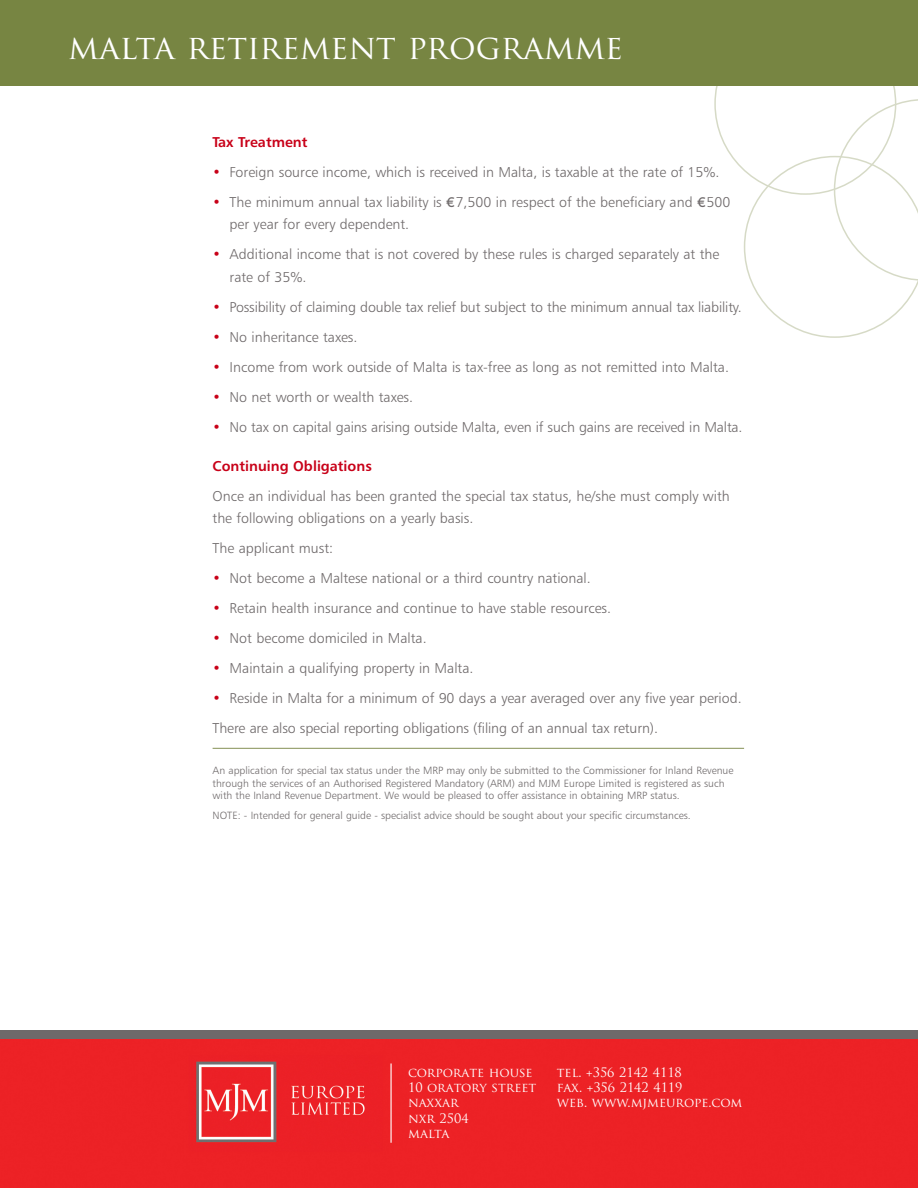
<style>
.page{position:relative;width:918px;height:1188px;background:#fff}
.page>*{position:absolute;margin:0;border:0;box-sizing:border-box;transform-origin:0 0}
.t1{font:33px "Trajan Pro";color:#fff}
.t2{font:14.25px/22.5px "Humanist 777 BT Light B";color:#6e696a}
.t3{font:14.25px "Humanist 777 BT Bold B";color:#c80018}
.t4{font:12.75px/15.3px "Trajan Pro";color:#fff}
.t5{font:10.5px/12.6px "Humanist 777 BT Light B";color:#6e696a}
.s1{color:#c80018}
.s2{font-family:"Gill Sans"}
</style>
<div class="page">
<svg style="left:714px;top:85px;width:204px;height:253px"></svg>
<hr style="left:213px;top:748px;width:531px;height:1px;background:#929d68">
<div style="left:0;top:1039px;width:918px;height:149px;background:#ec2126"></div>
<hr style="left:390px;top:1063px;width:2px;height:80px;background:#fff">
<div style="left:0;top:1031px;width:918px;height:8px;background:#6e696a"></div>
<div style="left:0;top:0;width:918px;height:85px;background:#778542"></div>
<h1 class="t1" style="left:68px;top:34px;width:556px">MALTA RETIREMENT PROGRAMME</h1>
<p class="t3" style="left:213px;top:136px;width:96px">Tax Treatment</p>
<p class="t2" style="left:213px;top:162px;width:508px"><span class="s1">•</span> Foreign source income, which is received in Malta, is taxable at the rate of 15%.</p>
<p class="t2" style="left:230px;top:192px;width:502px;text-indent:-17px"><span class="s1">•</span> The minimum annual tax liability is <span class="s2">€</span>7,500 in respect of the beneficiary and <span class="s2">€</span>500 per year for every dependent.</p>
<p class="t2" style="left:230px;top:244px;width:491px;text-indent:-17px"><span class="s1">•</span> Additional income that is not covered by these rules is charged separately at the rate of 35%.</p>
<p class="t2" style="left:213px;top:297px;width:531px"><span class="s1">•</span> Possibility of claiming double tax relief but subject to the minimum annual tax liability.</p>
<p class="t2" style="left:213px;top:327px;width:146px"><span class="s1">•</span> No inheritance taxes.</p>
<p class="t2" style="left:213px;top:357px;width:518px"><span class="s1">•</span> Income from work outside of Malta is tax-free as long as not remitted into Malta.</p>
<p class="t2" style="left:213px;top:387px;width:202px"><span class="s1">•</span> No net worth or wealth taxes.</p>
<p class="t2" style="left:213px;top:417px;width:532px"><span class="s1">•</span> No tax on capital gains arising outside Malta, even if such gains are received in Malta.</p>
<p class="t3" style="left:213px;top:460px;width:161px">Continuing Obligations</p>
<p class="t2" style="left:213px;top:486px;width:519px">Once an individual has been granted the special tax status, he/she must comply with the following obligations on a yearly basis.</p>
<p class="t2" style="left:213px;top:538px;width:122px">The applicant must:</p>
<p class="t2" style="left:213px;top:568px;width:380px"><span class="s1">•</span> Not become a Maltese national or a third country national.</p>
<p class="t2" style="left:213px;top:598px;width:400px"><span class="s1">•</span> Retain health insurance and continue to have stable resources.</p>
<p class="t2" style="left:213px;top:628px;width:216px"><span class="s1">•</span> Not become domiciled in Malta.</p>
<p class="t2" style="left:213px;top:658px;width:262px"><span class="s1">•</span> Maintain a qualifying property in Malta.</p>
<p class="t2" style="left:213px;top:684px;width:531px;line-height:30px"><span class="s1">•</span> Reside in Malta for a minimum of 90 days a year averaged over any five year period.<br>There are also special reporting obligations (filing of an annual tax return).</p>
<p class="t5" style="left:213px;top:765px;width:522px">An application for special tax status under the MRP may only be submitted to the Commissioner for Inland Revenue through the services of an Authorised Registered Mandatory (ARM) and MJM Europe Limited is registered as such with the Inland Revenue Department. We would be pleased to offer assistance in obtaining MRP status.</p>
<p class="t5" style="left:213px;top:810px;width:480px">NOTE: - Intended for general guide - specialist advice should be sought about your specific circumstances.</p>
<p class="t4" style="left:408px;top:1066px;width:130px">CORPORATE HOUSE<br>10 ORATORY STREET<br>NAXXAR<br>NXR 2504<br>MALTA</p>
<p class="t4" style="left:557px;top:1066px;width:187px">TEL. +356 2142 4118<br>FAX. +356 2142 4119<br>WEB. WWW.MJMEUROPE.COM</p>
</div>
